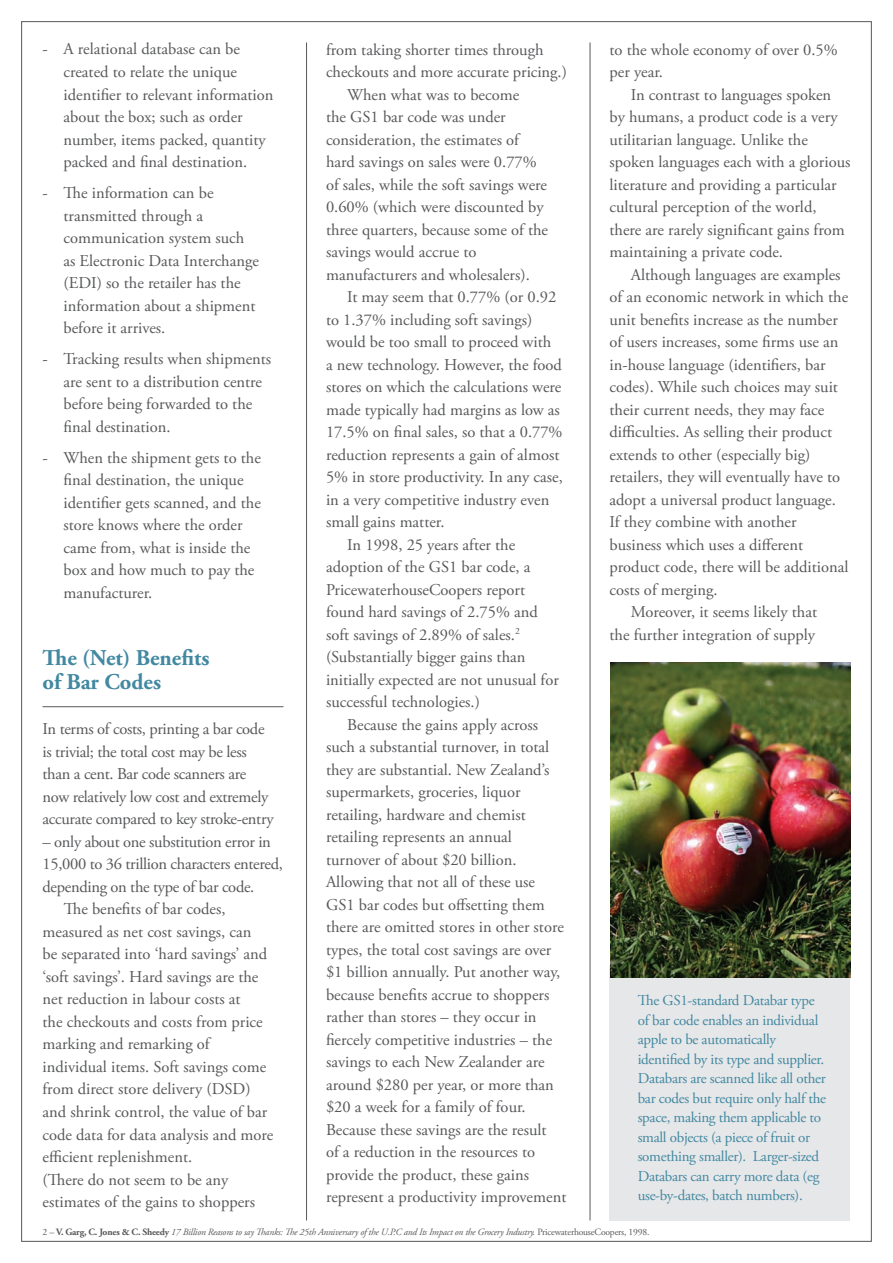
<style>
.page{position:relative;width:893px;height:1263px;background:#fff}
.page>*{position:absolute;margin:0;border:0;box-sizing:border-box;transform-origin:0 0}
.t1{font:700 22.5px/24px "Adobe Garamond Pro";color:#4188a0}
.t2{font:16.5px/22.5px "Adobe Garamond Pro";color:#57585a}
.t3{font:16.5px/22.5px "Adobe Garamond Pro";letter-spacing:-.02em;color:#57585a}
.t4{font:15px/19.5px "Adobe Garamond Pro";letter-spacing:-.02em;color:#4188a0}
.t5{font:italic 9.6px "Adobe Garamond Pro";letter-spacing:-.02em;color:#57585a}
.s1{font-style:normal}
.s2{font-weight:700;font-style:normal}
</style>
<div class="page">
<hr style="left:306px;top:43px;width:1px;height:1177px;background:#57585a">
<hr style="left:590px;top:43px;width:1px;height:1177px;background:#57585a">
<hr style="left:43px;top:706px;width:240px;height:1px;background:#57585a">
<div style="left:609px;top:965px;width:241px;height:255px;background:#e6e7e9"></div>
<img style="left:610px;top:663px;width:240px;height:314px">
<p class="t2" style="left:64px;top:39px;width:211px;text-indent:-21px">- A relational database can be created to relate the unique identifier to relevant information about the box; such as order number, items packed, quantity packed and final destination.</p>
<p class="t2" style="left:64px;top:182px;width:197px;text-indent:-21px">- The information can be transmitted through a communication system such as Electronic Data Interchange (EDI) so the retailer has the information about a shipment before it arrives.</p>
<p class="t2" style="left:64px;top:348px;width:209px;text-indent:-21px">- Tracking results when shipments are sent to a distribution centre before being forwarded to the final destination.</p>
<p class="t2" style="left:64px;top:447px;width:199px;text-indent:-21px">- When the shipment gets to the final destination, the unique identifier gets scanned, and the store knows where the order came from, what is inside the box and how much to pay the manufacturer.</p>
<p class="t2" style="left:326px;top:39px;width:219px">from taking shorter times through</p>
<p class="t2" style="left:326px;top:61px;width:242px">checkouts and more accurate pricing.)</p>
<p class="t2" style="left:347px;top:84px;width:174px">When what was to become</p>
<p class="t2" style="left:326px;top:106px;width:181px">the GS1 bar code was under</p>
<p class="t2" style="left:326px;top:129px;width:195px">consideration, the estimates of</p>
<p class="t2" style="left:326px;top:151px;width:212px">hard savings on sales were 0.77%</p>
<p class="t2" style="left:326px;top:174px;width:223px">of sales, while the soft savings were</p>
<p class="t2" style="left:326px;top:196px;width:219px">0.60% (which were discounted by</p>
<p class="t2" style="left:326px;top:219px;width:224px">three quarters, because some of the</p>
<p class="t2" style="left:326px;top:241px;width:152px">savings would accrue to</p>
<p class="t2" style="left:326px;top:264px;width:205px">manufacturers and wholesalers).</p>
<p class="t2" style="left:347px;top:286px;width:211px">It may seem that 0.77% (or 0.92</p>
<p class="t2" style="left:326px;top:309px;width:208px">to 1.37% including soft savings)</p>
<p class="t2" style="left:326px;top:331px;width:227px">would be too small to proceed with</p>
<p class="t2" style="left:326px;top:354px;width:237px">a new technology. However, the food</p>
<p class="t2" style="left:326px;top:376px;width:237px">stores on which the calculations were</p>
<p class="t2" style="left:326px;top:399px;width:235px">made typically had margins as low as</p>
<p class="t2" style="left:326px;top:421px;width:238px">17.5% on final sales, so that a 0.77%</p>
<p class="t2" style="left:326px;top:444px;width:235px">reduction represents a gain of almost</p>
<p class="t2" style="left:326px;top:466px;width:238px">5% in store productivity. In any case,</p>
<p class="t2" style="left:326px;top:489px;width:225px">in a very competitive industry even</p>
<p class="t2" style="left:326px;top:511px;width:120px">small gains matter.</p>
<p class="t2" style="left:347px;top:534px;width:170px">In 1998, 25 years after the</p>
<p class="t2" style="left:326px;top:556px;width:206px">adoption of the GS1 bar code, a</p>
<p class="t2" style="left:326px;top:579px;width:201px">PricewaterhouseCoopers report</p>
<p class="t2" style="left:326px;top:601px;width:213px">found hard savings of 2.75% and</p>
<p class="t2" style="left:326px;top:624px;width:195px">soft savings of 2.89% of sales.<sup>2</sup></p>
<p class="t2" style="left:326px;top:646px;width:201px">(Substantially bigger gains than</p>
<p class="t2" style="left:326px;top:669px;width:234px">initially expected are not unusual for</p>
<p class="t2" style="left:326px;top:691px;width:155px">successful technologies.)</p>
<p class="t2" style="left:347px;top:714px;width:192px">Because the gains apply across</p>
<p class="t2" style="left:326px;top:736px;width:225px">such a substantial turnover, in total</p>
<p class="t2" style="left:326px;top:759px;width:225px">they are substantial. New Zealand’s</p>
<p class="t2" style="left:326px;top:781px;width:196px">supermarkets, groceries, liquor</p>
<p class="t2" style="left:326px;top:804px;width:201px">retailing, hardware and chemist</p>
<p class="t2" style="left:326px;top:826px;width:188px">retailing represents an annual</p>
<p class="t2" style="left:326px;top:849px;width:192px">turnover of about $20 billion.</p>
<p class="t2" style="left:326px;top:871px;width:211px">Allowing that not all of these use</p>
<p class="t2" style="left:326px;top:894px;width:220px">GS1 bar codes but offsetting them</p>
<p class="t2" style="left:326px;top:916px;width:239px">there are omitted stores in other store</p>
<p class="t2" style="left:326px;top:939px;width:227px">types, the total cost savings are over</p>
<p class="t2" style="left:326px;top:961px;width:236px">$1 billion annually. Put another way,</p>
<p class="t2" style="left:326px;top:984px;width:225px">because benefits accrue to shoppers</p>
<p class="t2" style="left:326px;top:1006px;width:212px">rather than stores – they occur in</p>
<p class="t2" style="left:326px;top:1029px;width:228px">fiercely competitive industries – the</p>
<p class="t2" style="left:326px;top:1051px;width:220px">savings to each New Zealander are</p>
<p class="t2" style="left:326px;top:1074px;width:229px">around $280 per year, or more than</p>
<p class="t2" style="left:326px;top:1096px;width:201px">$20 a week for a family of four.</p>
<p class="t2" style="left:326px;top:1119px;width:222px">Because these savings are the result</p>
<p class="t2" style="left:326px;top:1141px;width:211px">of a reduction in the resources to</p>
<p class="t2" style="left:326px;top:1164px;width:205px">provide the product, these gains</p>
<p class="t2" style="left:326px;top:1186px;width:242px">represent a productivity improvement</p>
<p class="t2" style="left:609px;top:39px;width:230px">to the whole economy of over 0.5% per year.</p>
<p class="t2" style="left:609px;top:84px;width:242px;text-indent:21px">In contrast to languages spoken by humans, a product code is a very utilitarian language. Unlike the spoken languages each with a glorious literature and providing a particular cultural perception of the world, there are rarely significant gains from maintaining a private code.</p>
<p class="t2" style="left:631px;top:264px;width:211px">Although languages are examples</p>
<p class="t2" style="left:609px;top:286px;width:240px">of an economic network in which the</p>
<p class="t2" style="left:609px;top:309px;width:230px">unit benefits increase as the number</p>
<p class="t2" style="left:609px;top:331px;width:230px">of users increases, some firms use an</p>
<p class="t2" style="left:609px;top:354px;width:218px">in-house language (identifiers, bar</p>
<p class="t2" style="left:609px;top:376px;width:230px">codes). While such choices may suit</p>
<p class="t2" style="left:609px;top:399px;width:216px">their current needs, they may face</p>
<p class="t2" style="left:609px;top:421px;width:224px">difficulties. As selling their product</p>
<p class="t2" style="left:609px;top:444px;width:202px">extends to other (especially big)</p>
<p class="t2" style="left:609px;top:466px;width:232px">retailers, they will eventually have to</p>
<p class="t2" style="left:609px;top:489px;width:228px">adopt a universal product language.</p>
<p class="t2" style="left:609px;top:511px;width:188px">If they combine with another</p>
<p class="t2" style="left:609px;top:534px;width:195px">business which uses a different</p>
<p class="t2" style="left:609px;top:556px;width:241px">product code, there will be additional</p>
<p class="t2" style="left:609px;top:579px;width:110px">costs of merging.</p>
<p class="t2" style="left:631px;top:601px;width:188px">Moreover, it seems likely that</p>
<p class="t2" style="left:609px;top:624px;width:207px">the further integration of supply</p>
<h1 class="t1" style="left:43px;top:647px;width:168px">The (Net) Benefits of Bar Codes</h1>
<p class="t3" style="left:43px;top:718px;width:233px">In terms of costs, printing a bar code is trivial; the total cost may be less than a cent. Bar code scanners are now relatively low cost and extremely accurate compared to key stroke-entry</p>
<p class="t3" style="left:43px;top:831px;width:230px">– only about one substitution error in</p>
<p class="t3" style="left:43px;top:853px;width:242px">15,000 to 36 trillion characters entered,</p>
<p class="t3" style="left:43px;top:876px;width:213px">depending on the type of bar code.</p>
<p class="t2" style="left:64px;top:898px;width:163px">The benefits of bar codes,</p>
<p class="t2" style="left:43px;top:921px;width:210px">measured as net cost savings, can</p>
<p class="t2" style="left:43px;top:943px;width:226px">be separated into ‘hard savings’ and</p>
<p class="t2" style="left:43px;top:966px;width:217px">‘soft savings’. Hard savings are the</p>
<p class="t2" style="left:43px;top:988px;width:200px">net reduction in labour costs at</p>
<p class="t2" style="left:43px;top:1011px;width:222px">the checkouts and costs from price</p>
<p class="t2" style="left:43px;top:1033px;width:169px">marking and remarking of</p>
<p class="t2" style="left:43px;top:1056px;width:225px">individual items. Soft savings come</p>
<p class="t2" style="left:43px;top:1078px;width:210px">from direct store delivery (DSD)</p>
<p class="t2" style="left:43px;top:1101px;width:226px">and shrink control, the value of bar</p>
<p class="t2" style="left:43px;top:1123px;width:232px">code data for data analysis and more</p>
<p class="t2" style="left:43px;top:1146px;width:151px">efficient replenishment.</p>
<p class="t2" style="left:43px;top:1168px;width:187px">(There do not seem to be any</p>
<p class="t2" style="left:43px;top:1191px;width:214px">estimates of the gains to shoppers</p>
<p class="t4" style="left:638px;top:991px;width:190px">The GS1-standard Databar type of bar code enables an individual apple to be automatically identified by its type and supplier.<br>Databars are scanned like all other bar codes but require only half the space, making them applicable to small objects (a piece of fruit or something smaller). Larger-sized<br>Databars can carry more data (eg use-by-dates, batch numbers).</p>
<p class="t5" style="left:43px;top:1226px;width:608px"><span class="s1">2 –</span> <span class="s2">V. Garg, C. Jones &amp; C. Sheedy</span> 17 Billion Reasons to say Thanks: The 25th Anniversary of the U.P.C and Its Impact on the Grocery Industry. <span class="s1">PricewaterhouseCoopers, 1998.</span></p>
</div>
